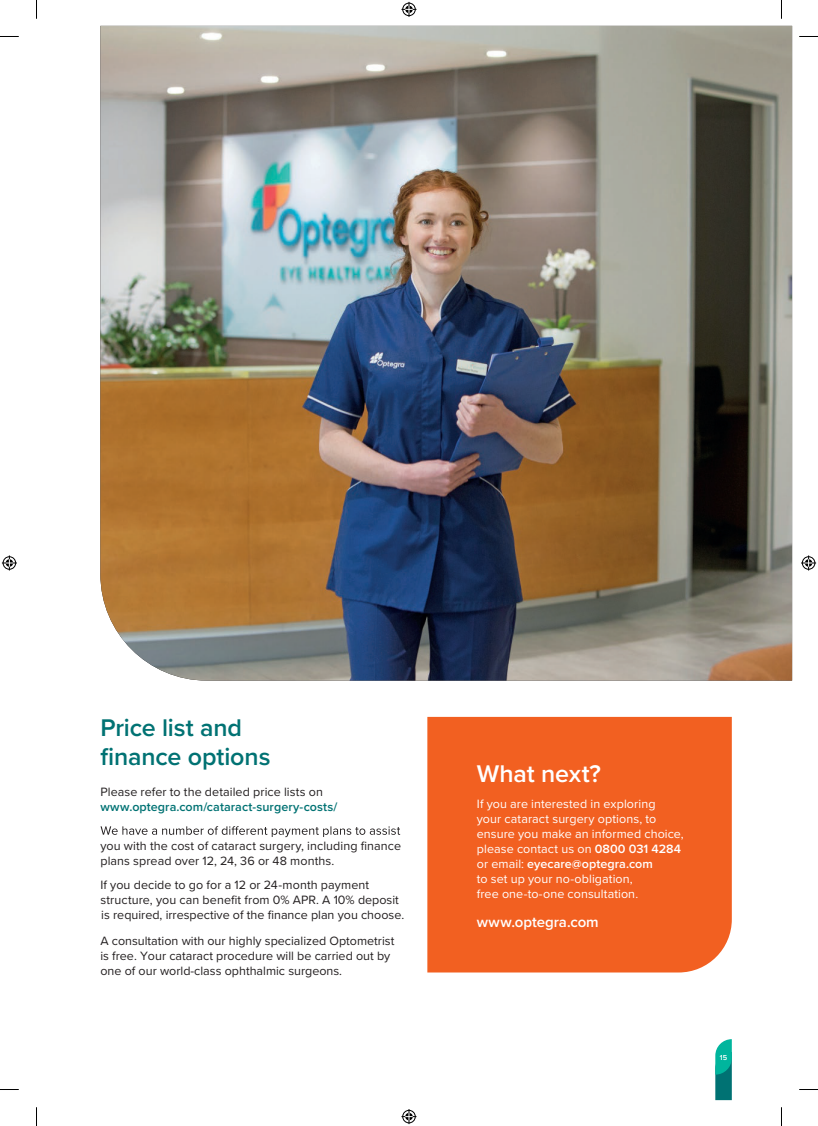
<style>
.page{position:relative;width:818px;height:1126px;background:#fff}
.page>*{position:absolute;margin:0;border:0;box-sizing:border-box;transform-origin:0 0}
.t1{font:600 25px/28.8px "Proxima Nova";letter-spacing:-.005em;color:#007273}
.t2{font:600 25px "Proxima Nova";letter-spacing:-.005em;color:#fff}
.t3{font:600 15px "Proxima Nova";color:#fff}
.t4{font:12.5px/15px "Proxima Nova";color:#231f20}
.t5{font:12.5px/15px "Proxima Nova";letter-spacing:.005em;color:#fff}
.t6{font:600 12.5px "Proxima Nova";letter-spacing:.005em;color:#007273}
.t7{font:600 7.5px "Proxima Nova";color:#fff}
.s1{font-weight:600}
</style>
<div class="page">
<div style="left:427px;top:716px;width:304px;height:256px;background:#f26021"></div>
<svg style="left:100px;top:826px;width:300px;height:11px"></svg>
<img style="left:100px;top:26px;width:691px;height:654px">
<svg style="left:715px;top:1039px;width:16px;height:60px"></svg>
<svg style="left:0;top:36px;width:19px;height:1px"></svg>
<svg style="left:799px;top:36px;width:18px;height:1px"></svg>
<svg style="left:0;top:1089px;width:19px;height:1px"></svg>
<svg style="left:799px;top:1089px;width:18px;height:1px"></svg>
<svg style="left:36px;top:0;width:1px;height:19px"></svg>
<svg style="left:36px;top:1107px;width:1px;height:18px"></svg>
<svg style="left:401px;top:2px;width:15px;height:15px"></svg>
<svg style="left:401px;top:1109px;width:15px;height:14px"></svg>
<svg style="left:2px;top:555px;width:15px;height:15px"></svg>
<svg style="left:801px;top:555px;width:14px;height:15px"></svg>
<h1 class="t1" style="left:100px;top:712px;width:171px">Price list and finance options</h1>
<p class="t4" style="left:100px;top:783px;width:224px">Please refer to the detailed price lists on</p>
<p class="t6" style="left:100px;top:797px;width:238px">www.optegra.com/cataract-surgery-costs/</p>
<p class="t4" style="left:100px;top:837px;width:302px">you with the cost of cataract surgery, including finance plans spread over 12, 24, 36 or 48 months.</p>
<p class="t4" style="left:100px;top:876px;width:305px;line-height:15.4px">If you decide to go for a 12 or 24-month payment structure, you can benefit from 0% APR. A 10% deposit is required, irrespective of the finance plan you choose.</p>
<p class="t4" style="left:100px;top:932px;width:295px">A consultation with our highly specialized Optometrist is free. Your cataract procedure will be carried out by one of our world-class ophthalmic surgeons.</p>
<h1 class="t2" style="left:476px;top:755px;width:125px">What next?</h1>
<p class="t5" style="left:476px;top:795px;width:208px">If you are interested in exploring<br>your cataract surgery options, to ensure you make an informed choice, please contact us on <span class="s1">0800 031 4284 </span>or email: <span class="s1">eyecare@optegra.com<br></span>to set up your no-obligation,<br>free one-to-one consultation.</p>
<p class="t3" style="left:476px;top:910px;width:123px">www.optegra.com</p>
<p class="t7" style="left:719px;top:1051px;width:9px">15</p>
</div>
